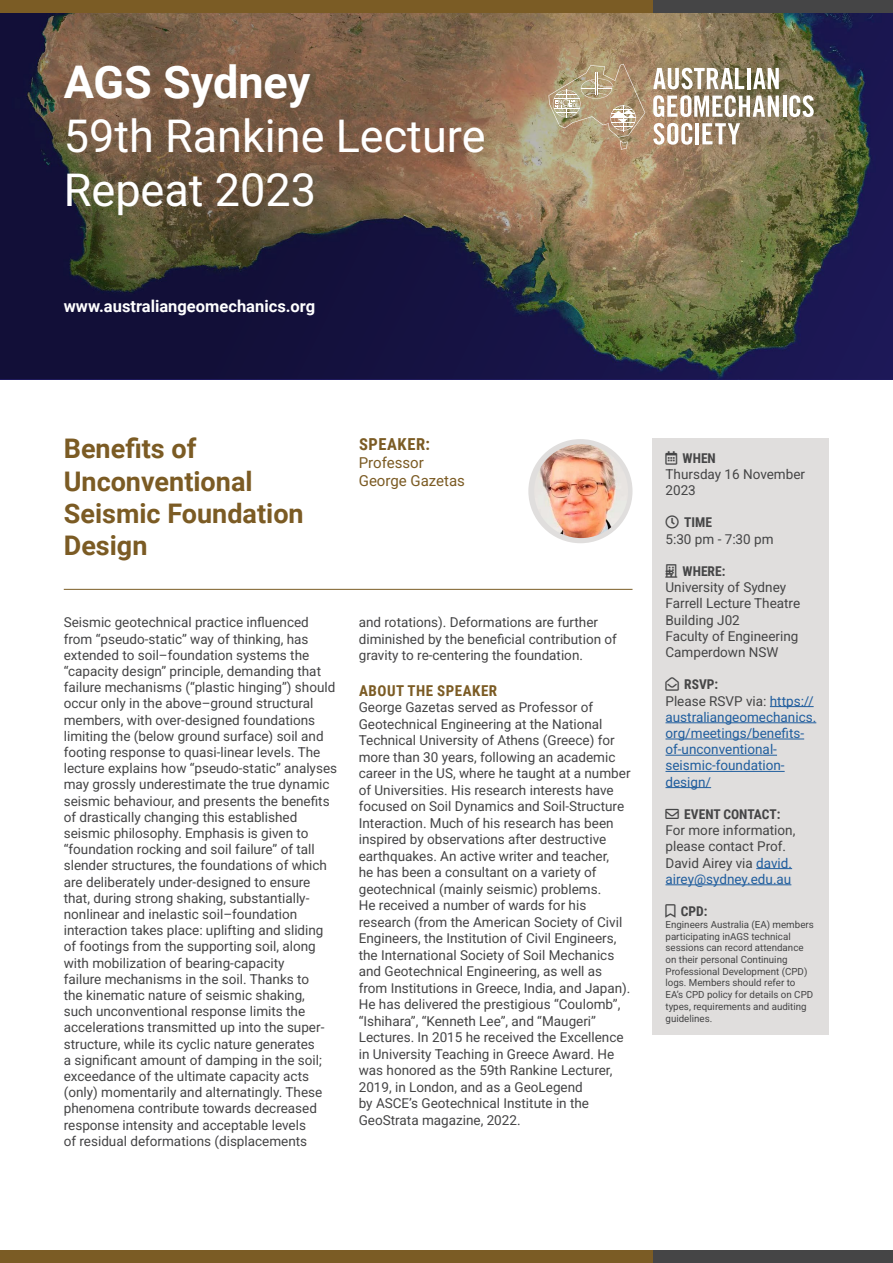
<style>
.page{position:relative;width:893px;height:1263px;background:#fff}
.page>*{position:absolute;margin:0;border:0;box-sizing:border-box;transform-origin:0 0}
.t1{font:45px/54px "Roboto";color:#fff}
.t2{font:700 45px "Roboto";color:#fff}
.t3{font:700 27px/32.4px "Roboto";color:#7b5b24}
.t4{font:700 16.5px "Roboto";color:#fff}
.t5{font:700 16.5px "Roboto Condensed";letter-spacing:.035em;color:#7b5b24}
.t6{font:15px/18px "Roboto";color:#7b5b24}
.t7{font:700 15px "Roboto Condensed";letter-spacing:.035em;color:#7b5b24}
.t8{font:13.5px/16.2px "Roboto";color:#454546}
.t9{font:13.5px/16.2px "Roboto";color:#215e9e}
.t10{font:700 13.5px "Roboto Condensed";color:#454546}
.t11{font:9.75px/11.7px "Roboto";color:#454546}
.s1{color:#454546}
.s2{color:#215e9e}
</style>
<div class="page">
<svg style="left:0;top:13px;width:893px;height:366px;background:#564a47"></svg>
<svg style="left:653px;top:68px;width:91px;height:21px"></svg>
<hr style="left:747px;top:68px;width:4px;height:21px;background:#fff">
<svg style="left:753px;top:68px;width:26px;height:21px"></svg>
<svg style="left:653px;top:95px;width:126px;height:22px"></svg>
<hr style="left:783px;top:96px;width:3px;height:21px;background:#fff">
<svg style="left:789px;top:95px;width:25px;height:22px"></svg>
<svg style="left:653px;top:123px;width:39px;height:22px"></svg>
<hr style="left:695px;top:123px;width:4px;height:21px;background:#fff">
<svg style="left:702px;top:123px;width:38px;height:21px"></svg>
<svg style="left:549px;top:64px;width:96px;height:86px;background:#b7a382"></svg>
<div style="left:0;top:0;width:765px;height:13px;background:#7b5c25"></div>
<div style="left:0;top:1250px;width:765px;height:13px;background:#7b5c25"></div>
<div style="left:654px;top:0;width:239px;height:13px;background:#454546"></div>
<div style="left:654px;top:1250px;width:239px;height:13px;background:#454546"></div>
<div style="left:528px;top:439px;width:104px;height:104px;background:#e0dedd;border-radius:50%"></div>
<div style="left:653px;top:438px;width:176px;height:596px;background:#e0dedd"></div>
<hr style="left:770px;top:706px;width:44px;height:1px;background:#215e9e">
<hr style="left:665px;top:722px;width:151px;height:1px;background:#215e9e">
<hr style="left:665px;top:739px;width:139px;height:1px;background:#215e9e">
<hr style="left:665px;top:755px;width:112px;height:1px;background:#215e9e">
<hr style="left:665px;top:771px;width:120px;height:1px;background:#215e9e">
<hr style="left:665px;top:787px;width:46px;height:1px;background:#215e9e">
<hr style="left:756px;top:868px;width:36px;height:1px;background:#215e9e">
<hr style="left:665px;top:884px;width:126px;height:1px;background:#215e9e">
<hr style="left:64px;top:589px;width:568px;height:1px;background:#7b5c25">
<img style="left:534px;top:444px;width:94px;height:94px;border-radius:47px">
<h1 class="t2" style="left:64px;top:50px;width:248px">AGS Sydney</h1>
<h1 class="t1" style="left:64px;top:107px;width:423px">59th Rankine Lecture<br>Repeat 2023</h1>
<p class="t4" style="left:64px;top:294px;width:253px">www.australiangeomechanics.org</p>
<h2 class="t3" style="left:64px;top:431px;width:241px">Benefits of<br>Unconventional<br>Seismic Foundation<br>Design</h2>
<p class="t5" style="left:359px;top:433px;width:72px">SPEAKER:</p>
<p class="t6" style="left:359px;top:453px;width:108px">Professor<br>George Gazetas</p>
<p class="t8" style="left:64px;top:614px;width:275px">Seismic geotechnical practice influenced from “pseudo-static” way of thinking, has extended to soil–foundation systems the “capacity design” principle, demanding that failure mechanisms (“plastic hinging”) should occur only in the above–ground structural members, with over-designed foundations limiting the (below ground surface) soil and footing response to quasi-linear levels. The lecture explains how “pseudo-static” analyses may grossly underestimate the true dynamic seismic behaviour, and presents the benefits of drastically changing this established seismic philosophy. Emphasis is given to “foundation rocking and soil failure” of tall slender structures, the foundations of which are deliberately under-designed to ensure that, during strong shaking, substantially&shy;nonlinear and inelastic soil–foundation interaction takes place: uplifting and sliding of footings from the supporting soil, along with mobilization of bearing-capacity<br>failure mechanisms in the soil. Thanks to<br>the kinematic nature of seismic shaking, such unconventional response limits the accelerations transmitted up into the super&shy;structure, while its cyclic nature generates<br>a significant amount of damping in the soil; exceedance of the ultimate capacity acts (only) momentarily and alternatingly. These phenomena contribute towards decreased response intensity and acceptable levels<br>of residual deformations (displacements</p>
<p class="t8" style="left:359px;top:614px;width:260px">and rotations). Deformations are further diminished by the beneficial contribution of gravity to re-centering the foundation.</p>
<p class="t7" style="left:359px;top:680px;width:140px">ABOUT THE SPEAKER</p>
<p class="t8" style="left:359px;top:699px;width:273px">George Gazetas served as Professor of Geotechnical Engineering at the National Technical University of Athens (Greece) for more than 30 years, following an academic career in the US, where he taught at a number of Universities. His research interests have focused on Soil Dynamics and Soil-Structure Interaction. Much of his research has been inspired by observations after destructive earthquakes. An active writer and teacher,<br>he has been a consultant on a variety of geotechnical (mainly seismic) problems.<br>He received a number of wards for his research (from the American Society of Civil Engineers, the Institution of Civil Engineers, the International Society of Soil Mechanics and Geotechnical Engineering, as well as from Institutions in Greece, India, and Japan).<br>He has delivered the prestigious “Coulomb”, “Ishihara”, “Kenneth Lee”, and “Maugeri” Lectures. In 2015 he received the Excellence in University Teaching in Greece Award. He was honored as the 59th Rankine Lecturer, 2019, in London, and as a GeoLegend<br>by ASCE’s Geotechnical Institute in the GeoStrata magazine, 2022.</p>
<p class="t10" style="left:665px;top:448px;width:52px">●■●▼ WHEN</p>
<p class="t8" style="left:665px;top:465px;width:141px">Thursday 16 November<br>2023</p>
<p class="t10" style="left:665px;top:513px;width:48px">●□ TIME</p>
<p class="t8" style="left:665px;top:530px;width:110px">5:30 pm - 7:30 pm</p>
<p class="t10" style="left:665px;top:562px;width:61px">◆●■ WHERE:</p>
<p class="t8" style="left:665px;top:579px;width:136px">University of Sydney<br>Farrell Lecture Theatre<br>Building J02<br>Faculty of Engineering<br>Camperdown NSW</p>
<p class="t10" style="left:665px;top:675px;width:54px">■❖●□□■ RSVP:</p>
<p class="t9" style="left:665px;top:692px;width:152px"><span class="s1">Please RSVP via:</span> https:// australiangeomechanics. org/meetings/benefits&shy;of-unconventional&shy;seismic-foundation&shy;design/</p>
<p class="t10" style="left:665px;top:805px;width:116px">■❖●□ EVENT CONTACT:</p>
<p class="t8" style="left:665px;top:822px;width:131px">For more information, please contact Prof.<br>David Airey via <span class="s2">david. airey@sydney.edu.au</span></p>
<p class="t10" style="left:665px;top:902px;width:44px">□□ CPD:</p>
<p class="t11" style="left:665px;top:918px;width:150px">Engineers Australia (EA) members participating inAGS technical sessions can record attendance on their personal Continuing<br>Professional Development (CPD) logs. Members should refer to<br>EA’s CPD policy for details on CPD types, requirements and auditing guidelines.</p>
</div>
